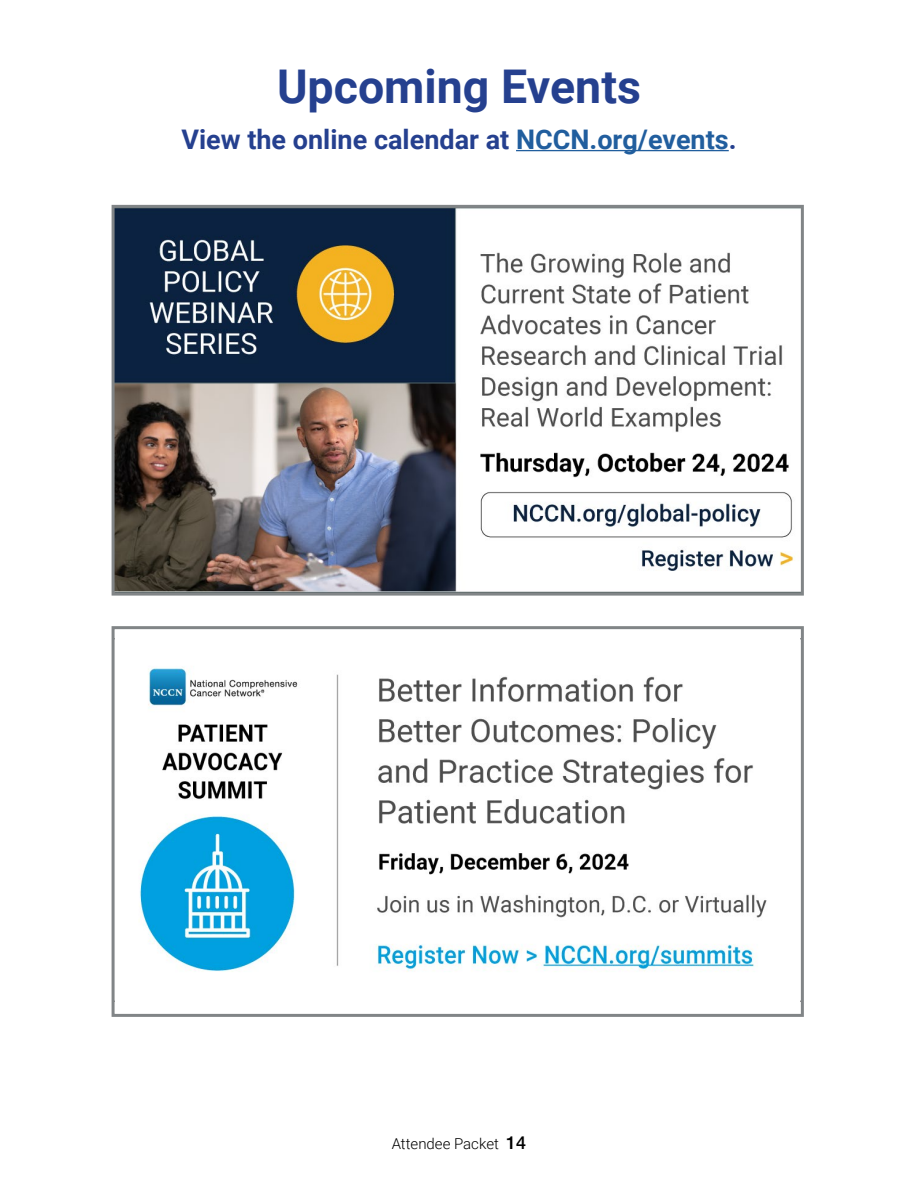
<style>
.page{position:relative;width:918px;height:1188px;background:#fff}
.page>*{position:absolute;margin:0;border:0;box-sizing:border-box;transform-origin:0 0}
.t1{font:700 46.5px "Roboto";color:#25408f}
.t2{font:700 27px "Roboto";color:#25408f}
.t3{font:300 15px "Roboto";color:#000}
.s1{color:#215e9e}
.s2{font-family:"Helvetica Neue LT Std";font-weight:500;font-size:18px}
</style>
<div class="page">
<img style="left:140px;top:668px;width:627px;height:304px">
<div style="left:112px;top:626px;width:692px;height:391px;border:3px solid #818587"></div>
<img style="left:116px;top:209px;width:684px;height:383px">
<div style="left:112px;top:205px;width:692px;height:391px;border:3px solid #818587"></div>
<hr style="left:516px;top:150px;width:213px;height:1px;background:#215e9e">
<div style="left:115px;top:633px;width:685px;height:17px;background:#fff"></div>
<div style="left:115px;top:993px;width:685px;height:16px;background:#fff"></div>
<h1 class="t1" style="left:277px;top:54px;width:365px">Upcoming Events</h1>
<p class="t2" style="left:181px;top:120px;width:557px">View the online calendar at <span class="s1">NCCN.org/events</span>.</p>
<p class="t3" style="left:392px;top:1133px;width:136px">Attendee Packet <span class="s2">14</span></p>
</div>
